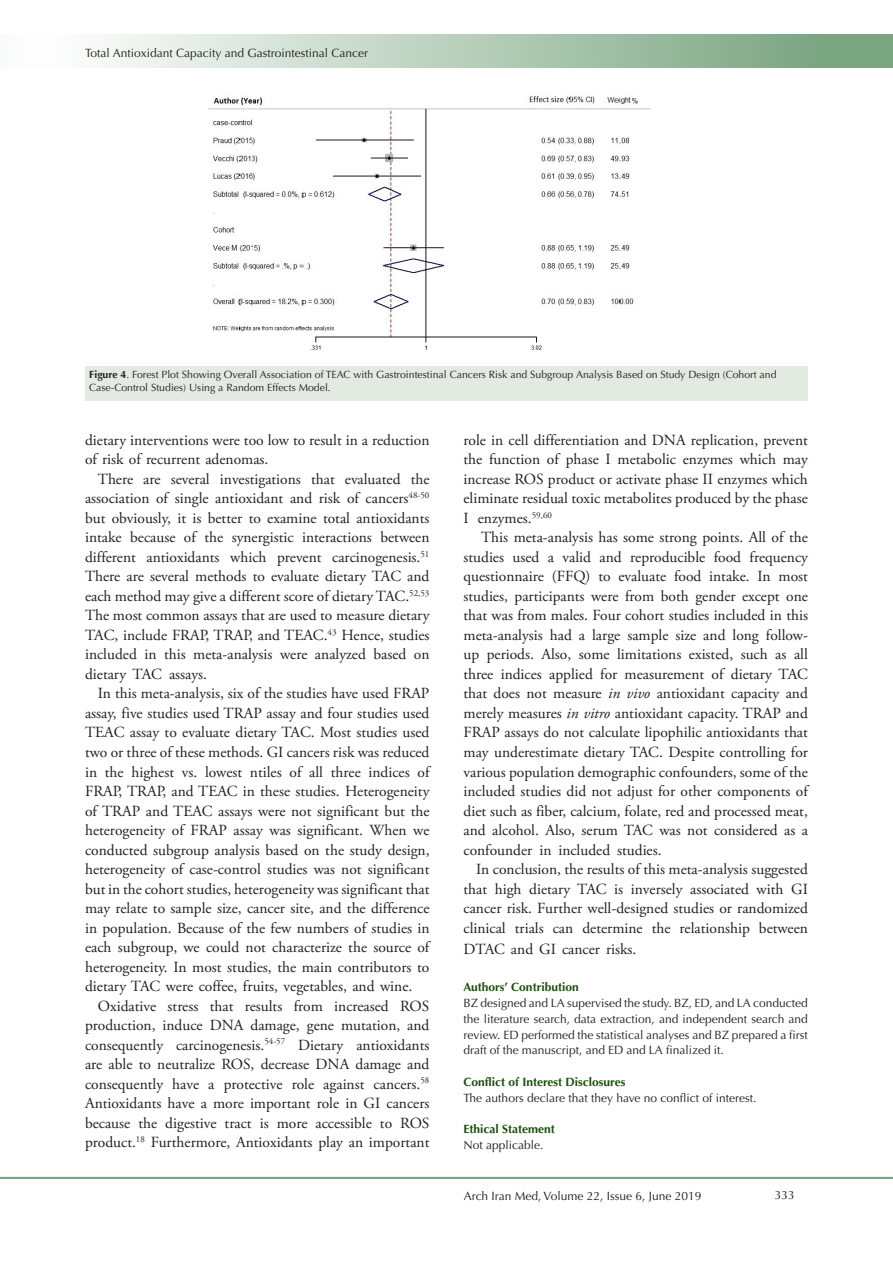
<style>
.page{position:relative;width:893px;height:1263px;background:#fff}
.page>*{position:absolute;margin:0;border:0;box-sizing:border-box;transform-origin:0 0}
.t1{font:15.45px/19.5px "Adobe Garamond Pro";color:#231f20;text-align:justify}
.t2{font:12px/15.8px "Optima LT Std";color:#231f20;text-align:justify}
.t3{font:700 12px "Optima LT Std";color:#19500a}
.t4{font:10.5px/13.5px "Optima LT Std";color:#231f20}
.s1{font-weight:700}
.s2{font-style:italic}
</style>
<div class="page">
<div style="left:0;top:1177px;width:893px;height:2px;background:#0099e5;border:1px solid #7aa581"></div>
<div style="left:0;top:35px;width:892px;height:33px;background:linear-gradient(to right,#fff,#719f79)"></div>
<img style="left:208px;top:92px;width:443px;height:258px">
<div style="left:85px;top:366px;width:723px;height:35px;background:#e3eae2"></div>
<p class="t2" style="left:85px;top:45px;width:285px">Total Antioxidant Capacity and Gastrointestinal Cancer</p>
<p class="t4" style="left:89px;top:367px;width:689px"><span class="s1">Figure 4</span>. Forest Plot Showing Overall Association of TEAC with Gastrointestinal Cancers Risk and Subgroup Analysis Based on Study Design (Cohort and<br>Case-Control Studies) Using a Random Effects Model.</p>
<p class="t1" style="left:85px;top:431px;width:346px">dietary interventions were too low to result in a reduction of risk of recurrent adenomas.</p>
<p class="t1" style="left:85px;top:470px;width:346px;text-indent:13px">There are several investigations that evaluated the association of single antioxidant and risk of cancers<sup>48-50 </sup>but obviously, it is better to examine total antioxidants intake because of the synergistic interactions between different antioxidants which prevent carcinogenesis.<sup>51<br></sup>There are several methods to evaluate dietary TAC and each method may give a different score of dietary TAC.<sup>52,53<br></sup>The most common assays that are used to measure dietary TAC, include FRAP, TRAP, and TEAC.<sup>43</sup> Hence, studies included in this meta-analysis were analyzed based on dietary TAC assays.</p>
<p class="t1" style="left:85px;top:684px;width:346px;text-indent:13px">In this meta-analysis, six of the studies have used FRAP assay, five studies used TRAP assay and four studies used TEAC assay to evaluate dietary TAC. Most studies used two or three of these methods. GI cancers risk was reduced in the highest vs. lowest ntiles of all three indices of FRAP, TRAP, and TEAC in these studies. Heterogeneity of TRAP and TEAC assays were not significant but the heterogeneity of FRAP assay was significant. When we conducted subgroup analysis based on the study design, heterogeneity of case-control studies was not significant but in the cohort studies, heterogeneity was significant that may relate to sample size, cancer site, and the difference in population. Because of the few numbers of studies in each subgroup, we could not characterize the source of heterogeneity. In most studies, the main contributors to dietary TAC were coffee, fruits, vegetables, and wine.</p>
<p class="t1" style="left:85px;top:996px;width:346px;text-indent:13px">Oxidative stress that results from increased ROS production, induce DNA damage, gene mutation, and consequently carcinogenesis.<sup>54-57</sup> Dietary antioxidants are able to neutralize ROS, decrease DNA damage and consequently have a protective role against cancers.<sup>58<br></sup>Antioxidants have a more important role in GI cancers because the digestive tract is more accessible to ROS product.<sup>18</sup> Furthermore, Antioxidants play an important</p>
<p class="t1" style="left:463px;top:431px;width:346px">role in cell differentiation and DNA replication, prevent the function of phase I metabolic enzymes which may increase ROS product or activate phase II enzymes which eliminate residual toxic metabolites produced by the phase I enzymes.<sup>59,60</sup></p>
<p class="t1" style="left:463px;top:528px;width:346px;text-indent:18px">This meta-analysis has some strong points. All of the studies used a valid and reproducible food frequency questionnaire (FFQ) to evaluate food intake. In most studies, participants were from both gender except one that was from males. Four cohort studies included in this meta-analysis had a large sample size and long follow&shy;up periods. Also, some limitations existed, such as all three indices applied for measurement of dietary TAC that does not measure <span class="s2">in vivo</span> antioxidant capacity and merely measures <span class="s2">in vitro</span> antioxidant capacity. TRAP and FRAP assays do not calculate lipophilic antioxidants that may underestimate dietary TAC. Despite controlling for various population demographic confounders, some of the included studies did not adjust for other components of diet such as fiber, calcium, folate, red and processed meat, and alcohol. Also, serum TAC was not considered as a confounder in included studies.</p>
<p class="t1" style="left:463px;top:860px;width:346px;text-indent:13px">In conclusion, the results of this meta-analysis suggested that high dietary TAC is inversely associated with GI cancer risk. Further well-designed studies or randomized clinical trials can determine the relationship between</p>
<p class="t1" style="left:463px;top:940px;width:174px">DTAC and GI cancer risks.</p>
<p class="t3" style="left:463px;top:980px;width:117px">Authors’ Contribution</p>
<p class="t2" style="left:463px;top:995px;width:346px">BZ designed and LA supervised the study. BZ, ED, and LA conducted the literature search, data extraction, and independent search and review. ED performed the statistical analyses and BZ prepared a first draft of the manuscript, and ED and LA finalized it.</p>
<p class="t3" style="left:463px;top:1075px;width:163px">Conflict of Interest Disclosures</p>
<p class="t2" style="left:463px;top:1090px;width:295px">The authors declare that they have no conflict of interest.</p>
<p class="t3" style="left:463px;top:1122px;width:93px">Ethical Statement</p>
<p class="t2" style="left:463px;top:1137px;width:82px">Not applicable.</p>
<p class="t2" style="left:464px;top:1188px;width:239px">Arch Iran Med, Volume 22, Issue 6, June 2019</p>
<p class="t2" style="left:775px;top:1187px;width:22px">333</p>
</div>
